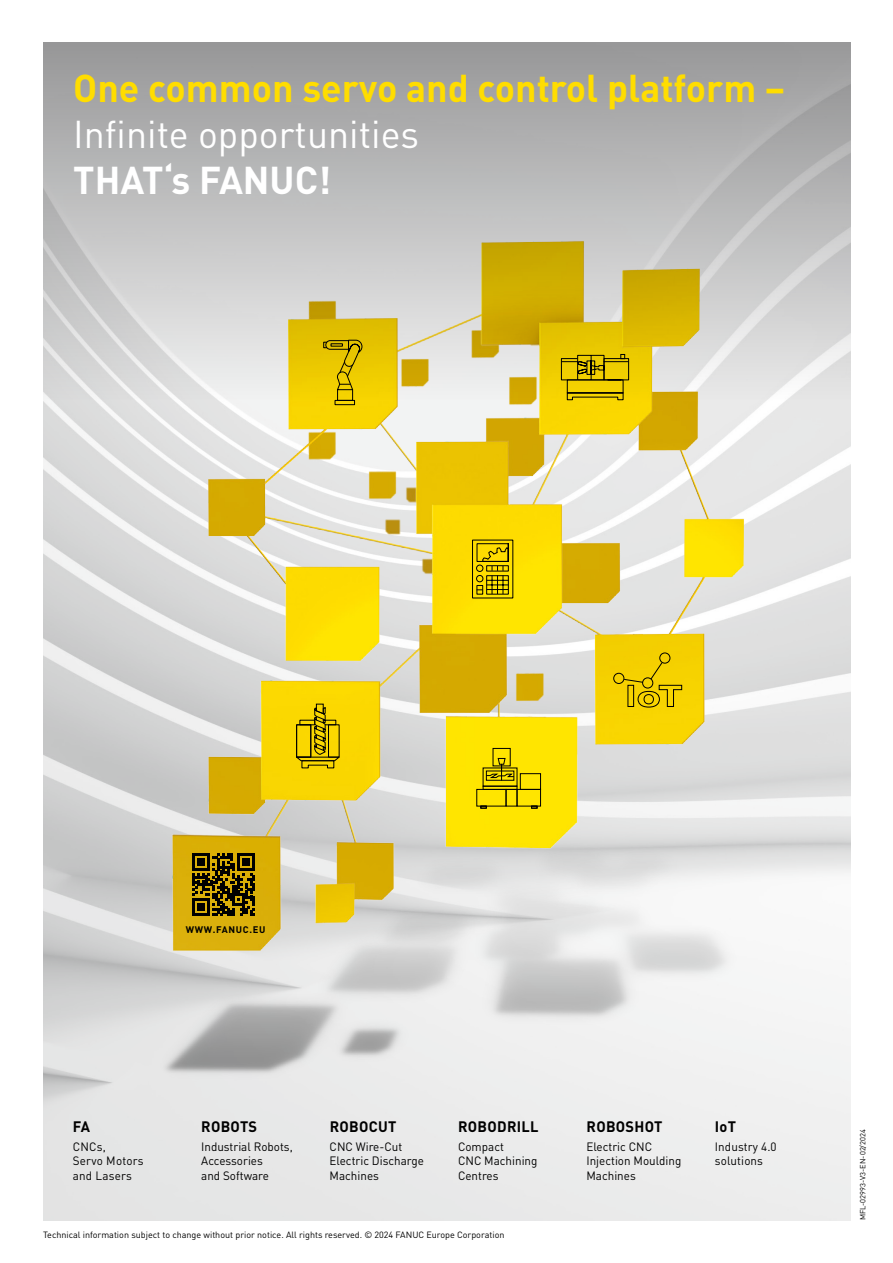
<style>
.page{position:relative;width:893px;height:1263px;background:#fff}
.page>*{position:absolute;margin:0;border:0;box-sizing:border-box;transform-origin:0 0}
.t1{font:700 38.25px "DIN Pro";color:#fd0}
.t2{font:38.25px "DIN Pro";color:#fff}
.t3{font:700 38.25px "DIN Pro";color:#fff}
.t4{font:700 15px "DIN Pro";letter-spacing:.02em;color:#000}
.t5{font:12px/14.4px "DIN Pro";color:#000}
.t6{font:12px/14.4px "DIN Pro";letter-spacing:.02em;color:#000}
.t7{font:700 9.45px "DIN Pro";letter-spacing:.07em;color:#000}
.t8{font:9px "DIN Pro";color:#000}
.t9{font:7.5px "DIN Pro";color:#000}
</style>
<div class="page">
<img style="left:48px;top:400px;width:756px;height:584px">
<svg style="left:43px;top:43px;width:808px;height:357px;background:#c1bdaa"></svg>
<div style="left:337px;top:389px;width:16px;height:12px;border:1px solid #000"></div>
<svg style="left:323px;top:339px;width:40px;height:52px;background:#cbad00"></svg>
<div style="left:335px;top:400px;width:20px;height:5px;border:1px solid #000"></div>
<svg style="left:472px;top:539px;width:42px;height:60px;background:#b8a100"></svg>
<svg style="left:294px;top:703px;width:48px;height:66px;background:#d2b400"></svg>
<div style="left:328px;top:724px;width:12px;height:33px;border:1px solid #000"></div>
<div style="left:296px;top:724px;width:15px;height:33px;border:1px solid #000"></div>
<div style="left:493px;top:748px;width:18px;height:18px;border:1px solid #000"></div>
<div style="left:520px;top:773px;width:21px;height:17px;border:1px solid #000"></div>
<div style="left:506px;top:789px;width:11px;height:17px;border:1px solid #000"></div>
<div style="left:517px;top:789px;width:24px;height:17px;border:1px solid #000"></div>
<div style="left:483px;top:786px;width:34px;height:4px;border:1px solid #000"></div>
<svg style="left:480px;top:806px;width:7px;height:3px"></svg>
<svg style="left:531px;top:806px;width:7px;height:3px"></svg>
<div style="left:486px;top:770px;width:28px;height:11px;border:1px solid #000"></div>
<svg style="left:485px;top:757px;width:30px;height:23px"></svg>
<svg style="left:623px;top:661px;width:60px;height:47px;background:#dcbc00"></svg>
<div style="left:613px;top:673px;width:11px;height:11px;border:1px solid #000;border-radius:50%"></div>
<div style="left:642px;top:677px;width:11px;height:11px;border:1px solid #000;border-radius:50%"></div>
<div style="left:659px;top:652px;width:11px;height:12px;border:1px solid #000;border-radius:50%"></div>
<svg style="left:561px;top:354px;width:68px;height:27px;background:#b19800"></svg>
<svg style="left:566px;top:392px;width:58px;height:9px"></svg>
<svg style="left:192px;top:853px;width:63px;height:63px;background:#544303"></svg>
<h1 class="t1" style="left:73px;top:63px;width:714px">One common servo and control platform –</h1>
<h1 class="t2" style="left:73px;top:110px;width:347px">Infinite opportunities</h1>
<h1 class="t3" style="left:73px;top:155px;width:259px">THAT‘s FANUC!</h1>
<p class="t7" style="left:186px;top:923px;width:81px">WWW.FANUC.EU</p>
<p class="t4" style="left:73px;top:1117px;width:19px">FA</p>
<p class="t6" style="left:73px;top:1139px;width:72px">CNCs,<br>Servo Motors and Lasers</p>
<p class="t4" style="left:201px;top:1117px;width:57px">ROBOTS</p>
<p class="t5" style="left:201px;top:1139px;width:93px">Industrial Robots,<br>Accessories<br>and Software</p>
<p class="t4" style="left:330px;top:1117px;width:68px">ROBOCUT</p>
<p class="t5" style="left:330px;top:1139px;width:96px">CNC Wire-Cut<br>Electric Discharge<br>Machines</p>
<p class="t4" style="left:458px;top:1117px;width:82px">ROBODRILL</p>
<p class="t5" style="left:458px;top:1139px;width:81px">Compact<br>CNC Machining<br>Centres</p>
<p class="t8" style="left:43px;top:1229px;width:463px">Technical information subject to change without prior notice. All rights reserved. © 2024 FANUC Europe Corporation</p>
<p class="t4" style="left:587px;top:1117px;width:77px">ROBOSHOT</p>
<p class="t5" style="left:586px;top:1139px;width:96px">Electric CNC<br>Injection Moulding<br>Machines</p>
<p class="t4" style="left:715px;top:1117px;width:23px">IoT</p>
<p class="t5" style="left:715px;top:1139px;width:63px">Industry 4.0 solutions</p>
<p class="t9" style="left:858px;top:1220px;width:93px;rotate:-90deg">MFL-02993-V3-EN-02/2024</p>
</div>
